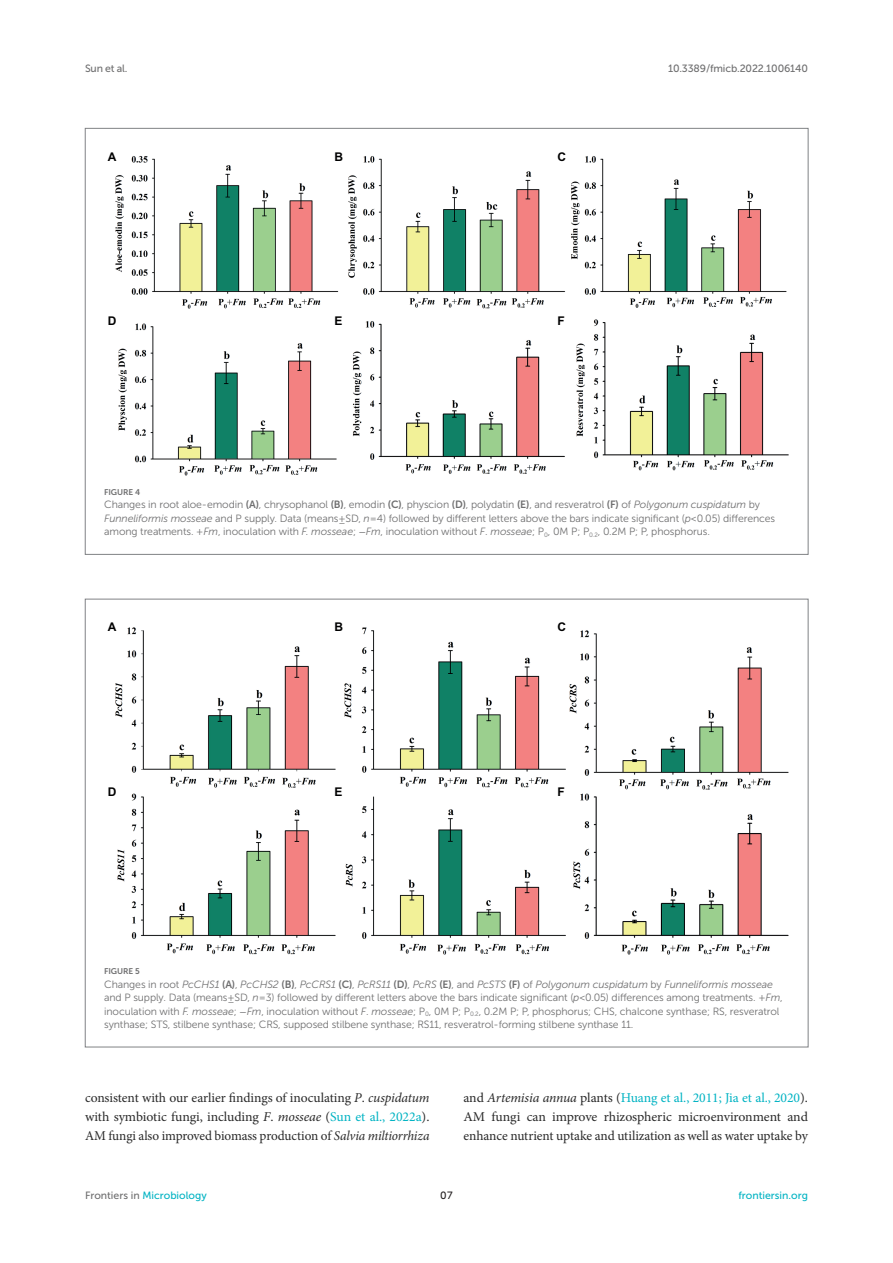
<style>
.page{position:relative;width:893px;height:1263px;background:#fff}
.page>*{position:absolute;margin:0;border:0;box-sizing:border-box;transform-origin:0 0}
.TEXT{font:13.5px/18.8px "Minion Pro";letter-spacing:-.005em;color:#292929;text-align:justify}
.t1{font:700 12px "Arial";color:#000001}
.FIG_LEG{font:10.5px/13.5px "Museo Sans 300";letter-spacing:-.01em;color:#6f6f70}
.t2{font:10.5px "Museo Sans 500";color:#00b3c3}
.t3{font:10.5px "Museo Sans 500";letter-spacing:-.015em;color:#6f6f70}
.t4{font:10.5px "Museo Sans 500";color:#231f20}
.FIG_HD{font:8.25px "Museo Sans 700";letter-spacing:-.01em;color:#6f6f70}
.s1{font-family:"Museo Sans 700"}
.s2{font-style:italic}
.s3{font-family:"STIX General"}
.s4{color:#00b3c3}
.s5{color:#6f6f70}
</style>
<div class="page">
<img style="left:115px;top:156px;width:674px;height:320px">
<img style="left:115px;top:627px;width:674px;height:328px">
<p class="t3" style="left:85px;top:63px;width:44px">Sun et al.</p>
<p class="t3" style="left:668px;top:63px;width:141px">10.3389/fmicb.2022.1006140</p>
<p class="t1" style="left:108px;top:148px;width:10px">A</p>
<p class="t1" style="left:334px;top:148px;width:10px">B</p>
<p class="t1" style="left:557px;top:148px;width:10px">C</p>
<p class="t1" style="left:108px;top:313px;width:10px">D</p>
<p class="t1" style="left:334px;top:313px;width:10px">E</p>
<p class="t1" style="left:557px;top:313px;width:9px">F</p>
<p class="FIG_HD" style="left:104px;top:487px;width:37px">FIGURE 4</p>
<p class="FIG_LEG" style="left:104px;top:498px;width:672px">Changes in root aloe-emodin <span class="s1">(A)</span>, chrysophanol <span class="s1">(B)</span>, emodin <span class="s1">(C)</span>, physcion <span class="s1">(D)</span>, polydatin <span class="s1">(E)</span>, and resveratrol <span class="s1">(F)</span> of <span class="s2">Polygonum cuspidatum</span> by<br><span class="s2">Funneliformis mosseae</span> and P supply. Data (means ± SD, <span class="s2">n</span> = 4) followed by different letters above the bars indicate significant (<span class="s2">p</span> &lt; 0.05) differences among treatments. +<span class="s2">Fm</span>, inoculation with <span class="s2">F. mosseae</span>; <span class="s3">−</span><span class="s2">Fm</span>, inoculation without <span class="s2">F</span>. <span class="s2">mosseae</span>; P<sub>0</sub>, 0 M P; P<sub>0.2</sub>, 0.2 M P; P, phosphorus.</p>
<p class="t1" style="left:108px;top:619px;width:10px">A</p>
<p class="t1" style="left:334px;top:619px;width:10px">B</p>
<p class="t1" style="left:557px;top:619px;width:10px">C</p>
<p class="t1" style="left:108px;top:783px;width:10px">D</p>
<p class="t1" style="left:334px;top:783px;width:10px">E</p>
<p class="t1" style="left:557px;top:783px;width:9px">F</p>
<p class="FIG_HD" style="left:104px;top:967px;width:37px">FIGURE 5</p>
<p class="FIG_LEG" style="left:104px;top:977px;width:680px">Changes in root <span class="s2">PcCHS1</span> <span class="s1">(A)</span>, <span class="s2">PcCHS2</span> <span class="s1">(B)</span>, <span class="s2">PcCRS1</span> <span class="s1">(C)</span>, <span class="s2">PcRS11</span> <span class="s1">(D)</span>, <span class="s2">PcRS</span> <span class="s1">(E)</span>, and <span class="s2">PcSTS</span> <span class="s1">(F)</span> of <span class="s2">Polygonum cuspidatum</span> by <span class="s2">Funneliformis mosseae </span>and P supply. Data (means ± SD, <span class="s2">n</span> = 3) followed by different letters above the bars indicate significant (<span class="s2">p</span> &lt; 0.05) differences among treatments. +<span class="s2">Fm</span>, inoculation with <span class="s2">F. mosseae</span>; <span class="s3">−</span><span class="s2">Fm</span>, inoculation without <span class="s2">F</span>. <span class="s2">mosseae</span>; P<sub>0</sub>, 0 M P; P<sub>0.2</sub>, 0.2 M P; P, phosphorus; CHS, chalcone synthase; RS, resveratrol synthase; STS, stilbene synthase; CRS, supposed stilbene synthase; RS11, resveratrol-forming stilbene synthase 11.</p>
<p class="TEXT" style="left:85px;top:1088px;width:346px">consistent with our earlier findings of inoculating <span class="s2">P</span>. <span class="s2">cuspidatum </span>with symbiotic fungi, including <span class="s2">F</span>. <span class="s2">mosseae</span> (<span class="s4">Sun et al., 2022a</span>).<br>AM fungi also improved biomass production of <span class="s2">Salvia miltiorrhiza</span></p>
<p class="TEXT" style="left:463px;top:1088px;width:346px">and <span class="s2">Artemisia annua</span> plants (<span class="s4">Huang et al., 2011; Jia et al., 2020</span>).<br>AM fungi can improve rhizospheric microenvironment and enhance nutrient uptake and utilization as well as water uptake by</p>
<p class="t2" style="left:85px;top:1190px;width:123px"><span class="s5">Frontiers in</span> Microbiology</p>
<p class="t4" style="left:440px;top:1190px;width:14px">07</p>
<p class="t2" style="left:738px;top:1190px;width:71px">frontiersin.org</p>
</div>
